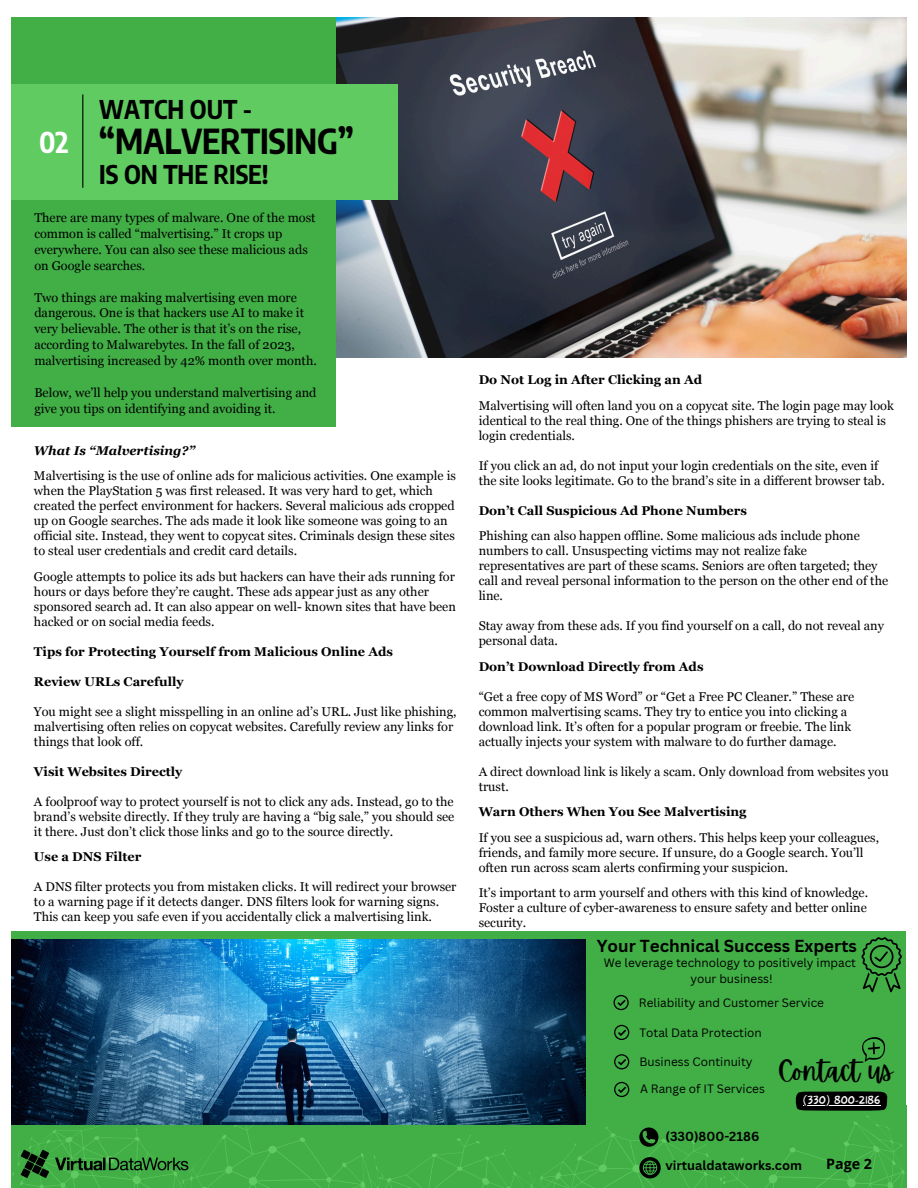
<style>
.page{position:relative;width:918px;height:1188px;background:#fff}
.page>*{position:absolute;margin:0;border:0;box-sizing:border-box;transform-origin:0 0}
.t1{font:700 33.9px "Encode Sans Condensed";color:#000}
.t2{font:700 28.2px "Encode Sans Condensed";color:#fff}
.t3{font:27.15px "Apricots";color:#000}
.t4{font:700 25.35px "Encode Sans Condensed";color:#000}
.t5{font:700 16.95px "Canva Sans";color:#000}
.t6{font:700 14.25px "Open Sans";color:#000}
.t7{font:12.75px/15px "Georgia";color:#000}
.t8{font:700 12.75px "Georgia";color:#000}
.t9{font:700 12.75px "Canva Sans";color:#000}
.t10{font:italic 700 12.75px "Georgia";color:#000}
.t11{font:11.85px/15.8px "Canva Sans";color:#000;text-align:center}
.t12{font:100 10.65px "More Sugar";color:#fff}
</style>
<div class="page">
<div style="left:12px;top:932px;width:894px;height:193px;background:#41af46"></div>
<div style="left:12px;top:18px;width:324px;height:409px;background:#41af46"></div>
<img style="left:336px;top:18px;width:570px;height:340px">
<div style="left:12px;top:84px;width:386px;height:116px;background:#5fcb60"></div>
<hr style="left:82px;top:94px;width:1px;height:94px;background:#000">
<img style="left:12px;top:940px;width:574px;height:85px">
<svg style="left:614px;top:995px;width:15px;height:15px"></svg>
<svg style="left:861px;top:937px;width:41px;height:55px"></svg>
<svg style="left:11px;top:1025px;width:896px;height:163px"></svg>
<h6 class="t4" style="left:99px;top:93px;width:154px">WATCH OUT -</h6>
<h6 class="t1" style="left:99px;top:119px;width:256px">“MALVERTISING”</h6>
<h5 class="t4" style="left:99px;top:157px;width:171px">IS ON THE RISE!</h5>
<h6 class="t7" style="left:34px;top:210px;width:283px;line-height:15.9px">There are many types of malware. One of the most common is called “malvertising.” It crops up everywhere. You can also see these malicious ads on Google searches.</h6>
<h5 class="t7" style="left:34px;top:289px;width:284px;line-height:15.9px">Two things are making malvertising even more dangerous. One is that hackers use AI to make it very believable. The other is that it’s on the rise, according to Malwarebytes. In the fall of 2023, malvertising increased by 42% month over month.</h5>
<h6 class="t7" style="left:34px;top:384px;width:284px;line-height:15.9px">Below, we’ll help you understand malvertising and give you tips on identifying and avoiding it.</h6>
<h5 class="t2" style="left:39px;top:124px;width:31px">02</h5>
<h6 class="t10" style="left:34px;top:443px;width:163px">What Is “Malvertising?”</h6>
<h6 class="t7" style="left:34px;top:468px;width:423px">Malvertising is the use of online ads for malicious activities. One example is when the PlayStation 5 was first released. It was very hard to get, which created the perfect environment for hackers. Several malicious ads cropped up on Google searches. The ads made it look like someone was going to an official site. Instead, they went to copycat sites. Criminals design these sites to steal user credentials and credit card details.</h6>
<h5 class="t7" style="left:34px;top:569px;width:423px">Google attempts to police its ads but hackers can have their ads running for hours or days before they’re caught. These ads appear just as any other sponsored search ad. It can also appear on well- known sites that have been hacked or on social media feeds.</h5>
<h6 class="t8" style="left:34px;top:644px;width:361px">Tips for Protecting Yourself from Malicious Online Ads</h6>
<h6 class="t8" style="left:34px;top:674px;width:151px">Review URLs Carefully</h6>
<h3 class="t7" style="left:34px;top:704px;width:424px">You might see a slight misspelling in an online ad’s URL. Just like phishing, malvertising often relies on copycat websites. Carefully review any links for things that look off.</h3>
<h5 class="t8" style="left:34px;top:764px;width:150px">Visit Websites Directly</h5>
<h6 class="t7" style="left:34px;top:794px;width:422px;text-align:justify">A foolproof way to protect yourself is not to click any ads. Instead, go to the brand’s website directly. If they truly are having a “big sale,” you should see it there. Just don’t click those links and go to the source directly.</h6>
<h6 class="t8" style="left:34px;top:850px;width:109px">Use a DNS Filter</h6>
<h5 class="t7" style="left:34px;top:879px;width:424px">A DNS filter protects you from mistaken clicks. It will redirect your browser to a warning page if it detects danger. DNS filters look for warning signs.<br>This can keep you safe even if you accidentally click a malvertising link.</h5>
<h6 class="t8" style="left:479px;top:373px;width:225px">Do Not Log in After Clicking an Ad</h6>
<h6 class="t7" style="left:479px;top:398px;width:417px">Malvertising will often land you on a copycat site. The login page may look identical to the real thing. One of the things phishers are trying to steal is login credentials.</h6>
<p class="t7" style="left:479px;top:458px;width:408px">If you click an ad, do not input your login credentials on the site, even if the site looks legitimate. Go to the brand’s site in a different browser tab.</p>
<p class="t8" style="left:479px;top:503px;width:270px">Don’t Call Suspicious Ad Phone Numbers</p>
<h1 class="t7" style="left:479px;top:528px;width:411px">Phishing can also happen offline. Some malicious ads include phone numbers to call. Unsuspecting victims may not realize fake representatives are part of these scams. Seniors are often targeted; they call and reveal personal information to the person on the other end of the line.</h1>
<p class="t7" style="left:479px;top:618px;width:407px">Stay away from these ads. If you find yourself on a call, do not reveal any personal data.</p>
<h5 class="t8" style="left:479px;top:659px;width:226px">Don’t Download Directly from Ads</h5>
<h6 class="t7" style="left:479px;top:689px;width:377px">“Get a free copy of MS Word” or “Get a Free PC Cleaner.” These are common malvertising scams. They try to entice you into clicking a download link. It’s often for a popular program or freebie. The link actually injects your system with malware to do further damage.</h6>
<h6 class="t7" style="left:479px;top:764px;width:412px">A direct download link is likely a scam. Only download from websites you trust.</h6>
<h5 class="t8" style="left:479px;top:805px;width:269px">Warn Others When You See Malvertising</h5>
<h6 class="t7" style="left:479px;top:830px;width:402px">If you see a suspicious ad, warn others. This helps keep your colleagues, friends, and family more secure. If unsure, do a Google search. You’ll often run across scam alerts confirming your suspicion.</h6>
<h6 class="t7" style="left:479px;top:885px;width:391px;text-align:justify">It’s important to arm yourself and others with this kind of knowledge.<br>Foster a culture of cyber-awareness to ensure safety and better online security.</h6>
<h6 class="t5" style="left:597px;top:934px;width:262px">Your Technical Success Experts</h6>
<p class="t11" style="left:604px;top:955px;width:254px">We leverage technology to positively impact your business!</p>
<p class="t11" style="left:639px;top:994px;width:187px">Reliability and Customer Service</p>
<h6 class="t11" style="left:639px;top:1025px;width:124px">Total Data Protection</h6>
<h6 class="t11" style="left:639px;top:1053px;width:115px">Business Continuity</h6>
<p class="t11" style="left:640px;top:1081px;width:126px">A Range of IT Services</p>
<p class="t3" style="left:778px;top:1055px;width:117px">Contact us</p>
<h6 class="t12" style="left:803px;top:1094px;width:79px">(330) 800-2186</h6>
<h6 class="t9" style="left:666px;top:1128px;width:95px">(330)800-2186</h6>
<p class="t9" style="left:665px;top:1157px;width:138px">virtualdataworks.com</p>
<p class="t6" style="left:826px;top:1154px;width:47px">Page 2</p>
</div>
